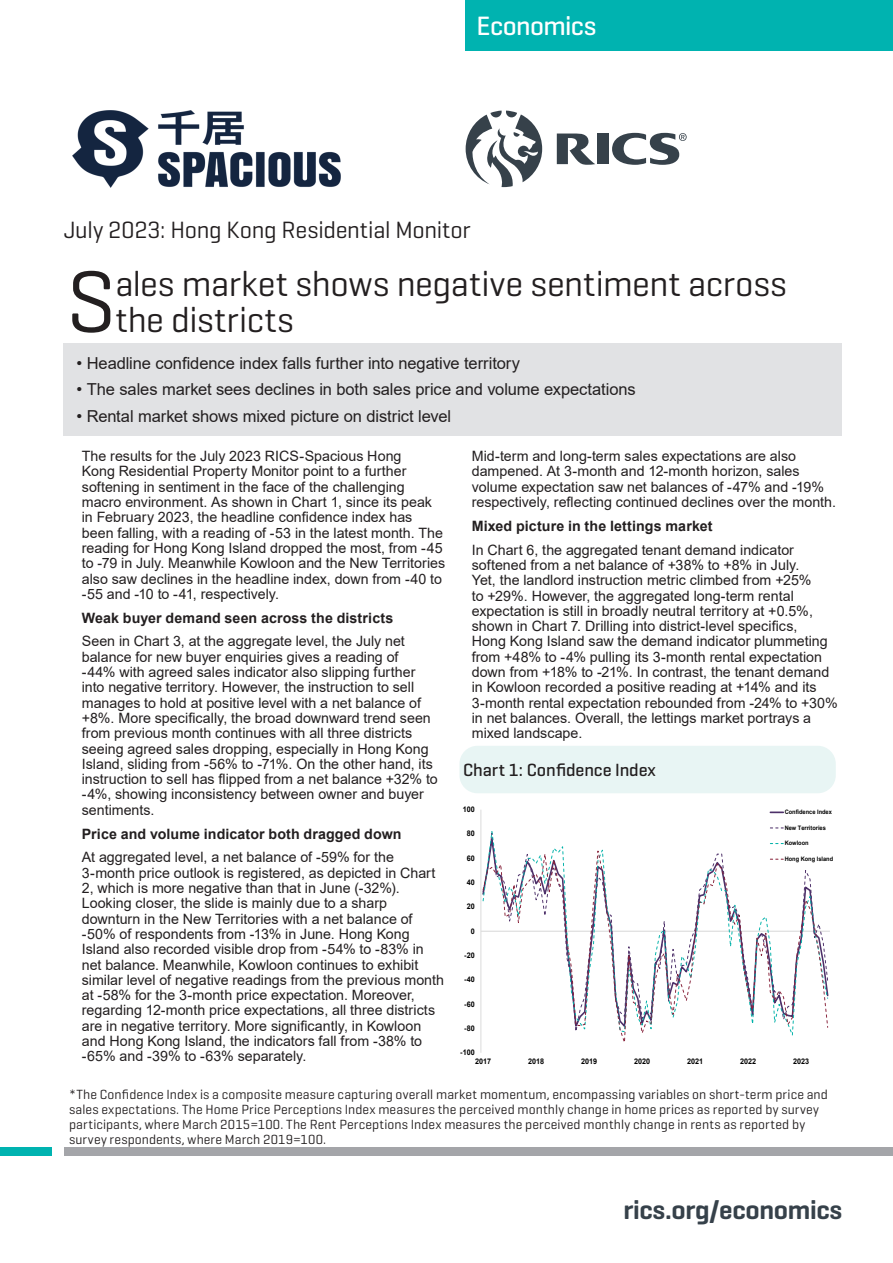
<style>
.page{position:relative;width:893px;height:1263px;background:#fff}
.page>*{position:absolute;margin:0;border:0;box-sizing:border-box;transform-origin:0 0}
.Document_Cover_Title{font:88.95px "Geogrotesque";color:#231f20}
.Document_Cover_Title-2{font:36px/36px "Geogrotesque";letter-spacing:-.005em;color:#231f20}
.t1{font:600 27px "Geogrotesque";letter-spacing:-.01em;color:#36414a}
.t2{font:500 27px "Geogrotesque";letter-spacing:-.025em;color:#fff}
.Document_Cover_Sub-title{font:24px "Geogrotesque";letter-spacing:-.015em;color:#231f20}
.Chart_description_text{font:500 18px "Geogrotesque";letter-spacing:-.005em;color:#231f20}
.Body_Text{font:16.5px "Arial";letter-spacing:-.005em;color:#231f20}
.Key_Findings{font:14.25px/15.3px "Arial";color:#231f20}
.Key_Findings-2{font:700 14.25px "Arial";letter-spacing:.005em;color:#231f20}
.Document_Cover_Sub-title-2{font:13.5px/15px "Geogrotesque";letter-spacing:.01em;color:#231f20}
.t3{font:700 7.8px "Arial";color:#000;scale:.93 1}
.t4{font:700 6.15px "Arial";color:#000;scale:.93 1}
</style>
<div class="page">
<div style="left:466px;top:0;width:427px;height:51px;background:#00b3b0"></div>
<svg style="left:466px;top:111px;width:76px;height:76px"></svg>
<svg style="left:612px;top:133px;width:75px;height:32px"></svg>
<svg style="left:557px;top:133px;width:38px;height:32px"></svg>
<div style="left:597px;top:134px;width:12px;height:30px;background:#36414a"></div>
<div style="left:0;top:1147px;width:51px;height:8px;background:#00b3b0"></div>
<div style="left:64px;top:1147px;width:829px;height:8px;background:#a4a5a9"></div>
<img style="left:72px;top:111px;width:268px;height:76px">
<div style="left:64px;top:343px;width:778px;height:92px;background:#e1e2e4"></div>
<div style="left:459px;top:746px;width:377px;height:47px;background:#e8f5f4;border-radius:18px"></div>
<hr style="left:481px;top:810px;width:1px;height:243px;background:#d9d9d9">
<hr style="left:481px;top:931px;width:349px;height:1px;background:#d9d9d9">
<svg style="left:482px;top:846px;width:346px;height:196px"></svg>
<svg style="left:770px;top:811px;width:13px;height:2px"></svg>
<svg style="left:770px;top:859px;width:13px;height:1px"></svg>
<h3 class="t2" style="left:476px;top:9px;width:121px">Economics</h3>
<p class="Document_Cover_Sub-title" style="left:64px;top:215px;width:409px">July 2023: Hong Kong Residential Monitor</p>
<p class="Document_Cover_Title" style="left:66px;top:246px;width:52px">S</p>
<p class="Document_Cover_Title-2" style="left:115px;top:265px;width:673px">ales market shows negative sentiment across the districts</p>
<p class="Body_Text" style="left:77px;top:351px;width:445px">• Headline confidence index falls further into negative territory</p>
<p class="Body_Text" style="left:77px;top:378px;width:561px">• The sales market sees declines in both sales price and volume expectations</p>
<p class="Body_Text" style="left:77px;top:404px;width:376px">• Rental market shows mixed picture on district level</p>
<p class="Key_Findings" style="left:82px;top:448px;width:365px">The results for the July 2023 RICS-Spacious Hong<br>Kong Residential Property Monitor point to a further softening in sentiment in the face of the challenging macro environment. As shown in Chart 1, since its peak in February 2023, the headline confidence index has been falling, with a reading of -53 in the latest month. The reading for Hong Kong Island dropped the most, from -45 to -79 in July. Meanwhile Kowloon and the New Territories also saw declines in the headline index, down from -40 to -55 and -10 to -41, respectively.</p>
<p class="Key_Findings-2" style="left:82px;top:608px;width:313px">Weak buyer demand seen across the districts</p>
<p class="Key_Findings" style="left:82px;top:634px;width:358px">Seen in Chart 3, at the aggregate level, the July net balance for new buyer enquiries gives a reading of<br>-44% with agreed sales indicator also slipping further into negative territory. However, the instruction to sell manages to hold at positive level with a net balance of +8%. More specifically, the broad downward trend seen from previous month continues with all three districts seeing agreed sales dropping, especially in Hong Kong Island, sliding from -56% to -71%. On the other hand, its instruction to sell has flipped from a net balance +32% to -4%, showing inconsistency between owner and buyer sentiments.</p>
<p class="Key_Findings-2" style="left:82px;top:823px;width:321px">Price and volume indicator both dragged down</p>
<p class="Key_Findings" style="left:82px;top:850px;width:364px">At aggregated level, a net balance of -59% for the 3-month price outlook is registered, as depicted in Chart 2, which is more negative than that in June (-32%).<br>Looking closer, the slide is mainly due to a sharp downturn in the New Territories with a net balance of -50% of respondents from -13% in June. Hong Kong Island also recorded visible drop from -54% to -83% in net balance. Meanwhile, Kowloon continues to exhibit similar level of negative readings from the previous month at -58% for the 3-month price expectation. Moreover, regarding 12-month price expectations, all three districts are in negative territory. More significantly, in Kowloon and Hong Kong Island, the indicators fall from -38% to -65% and -39% to -63% separately.</p>
<p class="Key_Findings" style="left:472px;top:448px;width:366px">Mid-term and long-term sales expectations are also dampened. At 3-month and 12-month horizon, sales volume expectation saw net balances of -47% and -19% respectively, reflecting continued declines over the month.</p>
<p class="Key_Findings-2" style="left:472px;top:516px;width:242px">Mixed picture in the lettings market</p>
<p class="Key_Findings" style="left:472px;top:542px;width:367px">In Chart 6, the aggregated tenant demand indicator softened from a net balance of +38% to +8% in July.<br>Yet, the landlord instruction metric climbed from +25%<br>to +29%. However, the aggregated long-term rental expectation is still in broadly neutral territory at +0.5%, shown in Chart 7. Drilling into district-level specifics,<br>Hong Kong Island saw the demand indicator plummeting from +48% to -4% pulling its 3-month rental expectation down from +18% to -21%. In contrast, the tenant demand in Kowloon recorded a positive reading at +14% and its 3-month rental expectation rebounded from -24% to +30% in net balances. Overall, the lettings market portrays a mixed landscape.</p>
<p class="Chart_description_text" style="left:463px;top:759px;width:194px">Chart 1: Confidence Index</p>
<p class="t3" style="left:463px;top:804px;width:14px">100</p>
<p class="t3" style="left:467px;top:828px;width:10px">80</p>
<p class="t3" style="left:467px;top:852px;width:10px">60</p>
<p class="t3" style="left:467px;top:877px;width:10px">40</p>
<p class="t3" style="left:467px;top:901px;width:10px">20</p>
<p class="t3" style="left:471px;top:925px;width:6px">0</p>
<p class="t3" style="left:464px;top:950px;width:13px">-20</p>
<p class="t3" style="left:464px;top:974px;width:13px">-40</p>
<p class="t3" style="left:464px;top:998px;width:13px">-60</p>
<p class="t3" style="left:464px;top:1023px;width:13px">-80</p>
<p class="t3" style="left:460px;top:1047px;width:17px">-100</p>
<p class="t4" style="left:785px;top:808px;width:52px">Confidence Index</p>
<p class="t4" style="left:785px;top:823px;width:46px">New Territories</p>
<p class="t4" style="left:785px;top:839px;width:27px">Kowloon</p>
<p class="t4" style="left:785px;top:854px;width:54px">Hong Kong Island</p>
<p class="t3" style="left:475px;top:1056px;width:19px">2017</p>
<p class="t3" style="left:528px;top:1056px;width:19px">2018</p>
<p class="t3" style="left:581px;top:1056px;width:19px">2019</p>
<p class="t3" style="left:634px;top:1056px;width:19px">2020</p>
<p class="t3" style="left:687px;top:1056px;width:19px">2021</p>
<p class="t3" style="left:740px;top:1056px;width:19px">2022</p>
<p class="t3" style="left:793px;top:1056px;width:19px">2023</p>
<p class="Document_Cover_Sub-title-2" style="left:69px;top:1086px;width:760px">*The Confidence Index is a composite measure capturing overall market momentum, encompassing variables on short-term price and sales expectations. The Home Price Perceptions Index measures the perceived monthly change in home prices as reported by survey participants, where March 2015=100. The Rent Perceptions Index measures the perceived monthly change in rents as reported by survey respondents, where March 2019=100.</p>
<h3 class="t1" style="left:623px;top:1193px;width:220px">rics.org/economics</h3>
</div>
